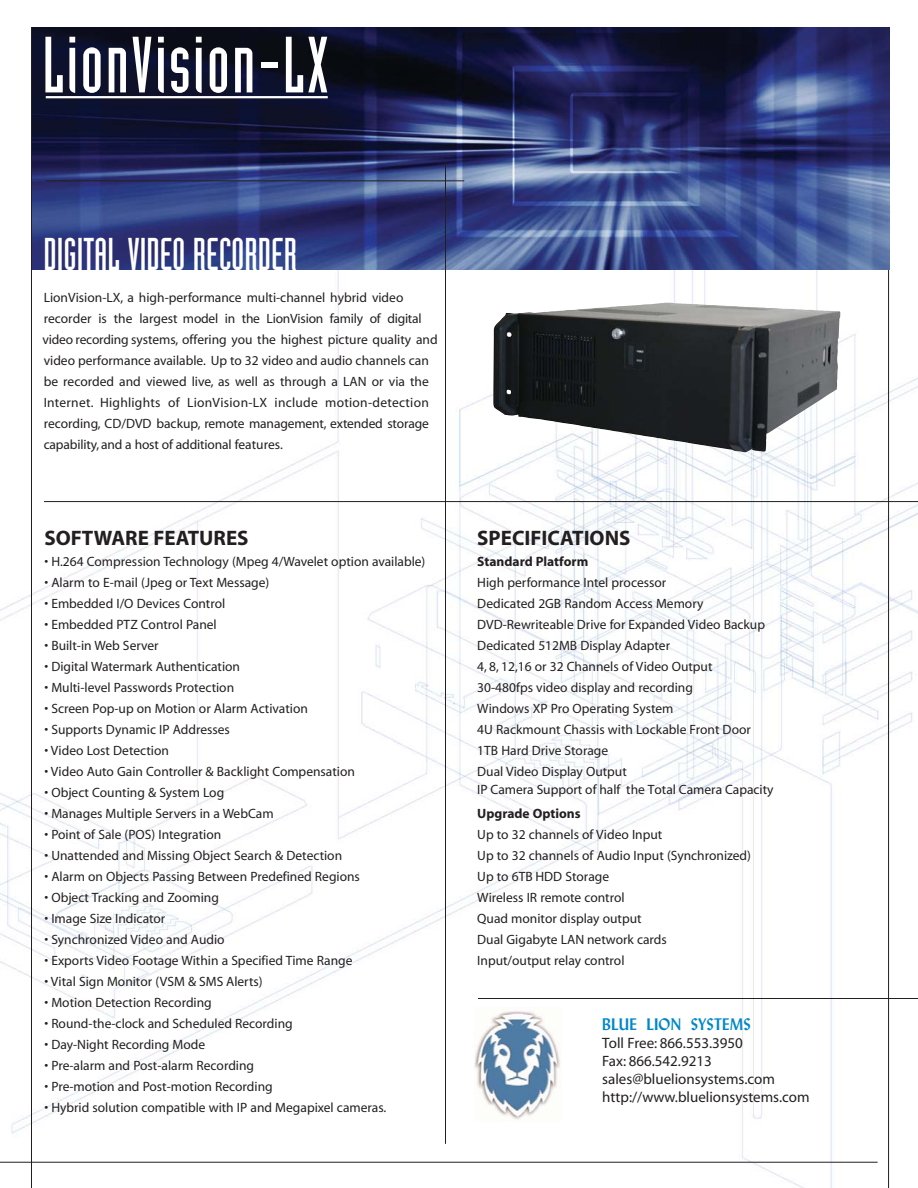
<style>
.page{position:relative;width:918px;height:1188px;background:#fff}
.page>*{position:absolute;margin:0;border:0;box-sizing:border-box;transform-origin:0 0}
.t1{font:78px "Industria Solid";letter-spacing:.03em;color:#fff}
.t2{font:45px "Industria Solid";color:#fff}
.t3{font:700 21px "Myriad";color:#231f20}
.t4{font:700 16.5px "Lydian BT";color:#0087c9}
.t5{font:15px/18px "Myriad";color:#231f20}
.t6{font:13.5px/21px "Myriad";color:#231f20}
.t7{font:13.5px "Myriad";color:#221e1f}
.t8{font:700 13.5px "Myriad";color:#231f20}
</style>
<div class="page">
<img style="left:0;top:251px;width:918px;height:937px">
<hr style="left:888px;top:270px;width:1px;height:918px;background:#231f20">
<img style="left:32px;top:27px;width:857px;height:243px">
<hr style="left:31px;top:27px;width:1px;height:1161px;background:#231f20">
<hr style="left:46px;top:181px;width:418px;height:1px;background:#231f20">
<hr style="left:445px;top:162px;width:1px;height:982px;background:#231f20">
<hr style="left:44px;top:501px;width:874px;height:1px;background:#231f20">
<hr style="left:0;top:1162px;width:878px;height:1px;background:#231f20">
<hr style="left:478px;top:998px;width:440px;height:1px;background:#231f20">
<img style="left:493px;top:303px;width:347px;height:149px">
<hr style="left:46px;top:96px;width:282px;height:2px;background:#fff">
<img style="left:474px;top:1007px;width:88px;height:115px">
<h1 class="t1" style="left:43px;top:37px;width:288px">LionVision-LX</h1>
<h2 class="t2" style="left:43px;top:238px;width:255px">DIGITAL VIDEO RECORDER</h2>
<p class="t6" style="left:43px;top:288px;width:397px">LionVision-LX, a high-performance multi-channel hybrid video recorder is the largest model in the LionVision family of digital video recording systems, offering you the highest picture quality and video performance available. Up to 32 video and audio channels can</p>
<p class="t6" style="left:44px;top:372px;width:387px;text-align:justify">be recorded and viewed live, as well as through a LAN or via the Internet. Highlights of LionVision-LX include motion-detection recording, CD/DVD backup, remote management, extended storage capability, and a host of additional features.</p>
<h3 class="t3" style="left:44px;top:530px;width:206px">SOFTWARE FEATURES</h3>
<p class="t6" style="left:44px;top:552px;width:383px">• H.264 Compression Technology (Mpeg 4/Wavelet option available)</p>
<p class="t6" style="left:44px;top:573px;width:226px">• Alarm to E-mail (Jpeg or Text Message)</p>
<p class="t6" style="left:44px;top:594px;width:182px">• Embedded I/O Devices Control</p>
<p class="t6" style="left:44px;top:615px;width:174px">• Embedded PTZ Control Panel</p>
<p class="t6" style="left:44px;top:636px;width:116px">• Built-in Web Server</p>
<p class="t6" style="left:44px;top:657px;width:197px">• Digital Watermark Authentication</p>
<p class="t6" style="left:44px;top:678px;width:191px">• Multi-level Passwords Protection</p>
<p class="t6" style="left:44px;top:699px;width:265px">• Screen Pop-up on Motion or Alarm Activation</p>
<p class="t6" style="left:44px;top:720px;width:187px">• Supports Dynamic IP Addresses</p>
<p class="t6" style="left:44px;top:741px;width:126px">• Video Lost Detection</p>
<p class="t6" style="left:44px;top:762px;width:312px">• Video Auto Gain Controller &amp; Backlight Compensation</p>
<p class="t6" style="left:44px;top:783px;width:181px">• Object Counting &amp; System Log</p>
<p class="t6" style="left:44px;top:804px;width:231px">• Manages Multiple Servers in a WebCam</p>
<p class="t6" style="left:44px;top:825px;width:178px">• Point of Sale (POS) Integration</p>
<p class="t6" style="left:44px;top:846px;width:299px">• Unattended and Missing Object Search &amp; Detection</p>
<p class="t6" style="left:44px;top:867px;width:317px">• Alarm on Objects Passing Between Predefined Regions</p>
<p class="t6" style="left:44px;top:888px;width:176px">• Object Tracking and Zooming</p>
<p class="t6" style="left:44px;top:909px;width:122px">• Image Size Indicator</p>
<p class="t6" style="left:44px;top:930px;width:182px">• Synchronized Video and Audio</p>
<p class="t6" style="left:44px;top:951px;width:310px">• Exports Video Footage Within a Specified Time Range</p>
<p class="t6" style="left:44px;top:972px;width:220px">• Vital Sign Monitor (VSM &amp; SMS Alerts)</p>
<p class="t6" style="left:44px;top:993px;width:169px">• Motion Detection Recording</p>
<p class="t6" style="left:44px;top:1014px;width:250px">• Round-the-clock and Scheduled Recording</p>
<p class="t6" style="left:44px;top:1035px;width:162px">• Day-Night Recording Mode</p>
<p class="t6" style="left:44px;top:1056px;width:211px">• Pre-alarm and Post-alarm Recording</p>
<p class="t6" style="left:44px;top:1077px;width:230px">• Pre-motion and Post-motion Recording</p>
<p class="t6" style="left:44px;top:1098px;width:343px">• Hybrid solution compatible with IP and Megapixel cameras.</p>
<h3 class="t3" style="left:477px;top:530px;width:155px">SPECIFICATIONS</h3>
<p class="t8" style="left:477px;top:557px;width:112px">Standard Platform</p>
<p class="t6" style="left:477px;top:573px;width:191px">High performance Intel processor</p>
<p class="t6" style="left:477px;top:615px;width:289px">DVD-Rewriteable Drive for Expanded Video Backup</p>
<p class="t6" style="left:477px;top:594px;width:228px">Dedicated 2GB Random Access Memory</p>
<p class="t6" style="left:477px;top:636px;width:194px">Dedicated 512MB Display Adapter</p>
<p class="t6" style="left:477px;top:657px;width:237px">4, 8, 12,16 or 32 Channels of Video Output</p>
<p class="t6" style="left:477px;top:678px;width:275px">30-480fps video display and recording<br>Windows XP Pro Operating System<br>4U Rackmount Chassis with Lockable Front Door</p>
<p class="t6" style="left:477px;top:741px;width:132px">1TB Hard Drive Storage</p>
<p class="t6" style="left:477px;top:762px;width:151px">Dual Video Display Output</p>
<p class="t7" style="left:477px;top:784px;width:298px">IP Camera Support of half the Total Camera Capacity</p>
<p class="t8" style="left:477px;top:809px;width:105px">Upgrade Options</p>
<p class="t6" style="left:477px;top:825px;width:275px">Up to 32 channels of Video Input<br>Up to 32 channels of Audio Input (Synchronized)<br>Up to 6TB HDD Storage</p>
<p class="t6" style="left:477px;top:888px;width:166px">Wireless IR remote control<br>Quad monitor display output</p>
<p class="t6" style="left:477px;top:951px;width:149px">Input/output relay control</p>
<p class="t6" style="left:477px;top:930px;width:191px">Dual Gigabyte LAN network cards</p>
<p class="t4" style="left:602px;top:1019px;width:150px">BLUE LION SYSTEMS</p>
<p class="t5" style="left:602px;top:1035px;width:209px">Toll Free: 866.553.3950<br>Fax: 866.542.9213 sales@bluelionsystems.com http://www.bluelionsystems.com</p>
</div>
